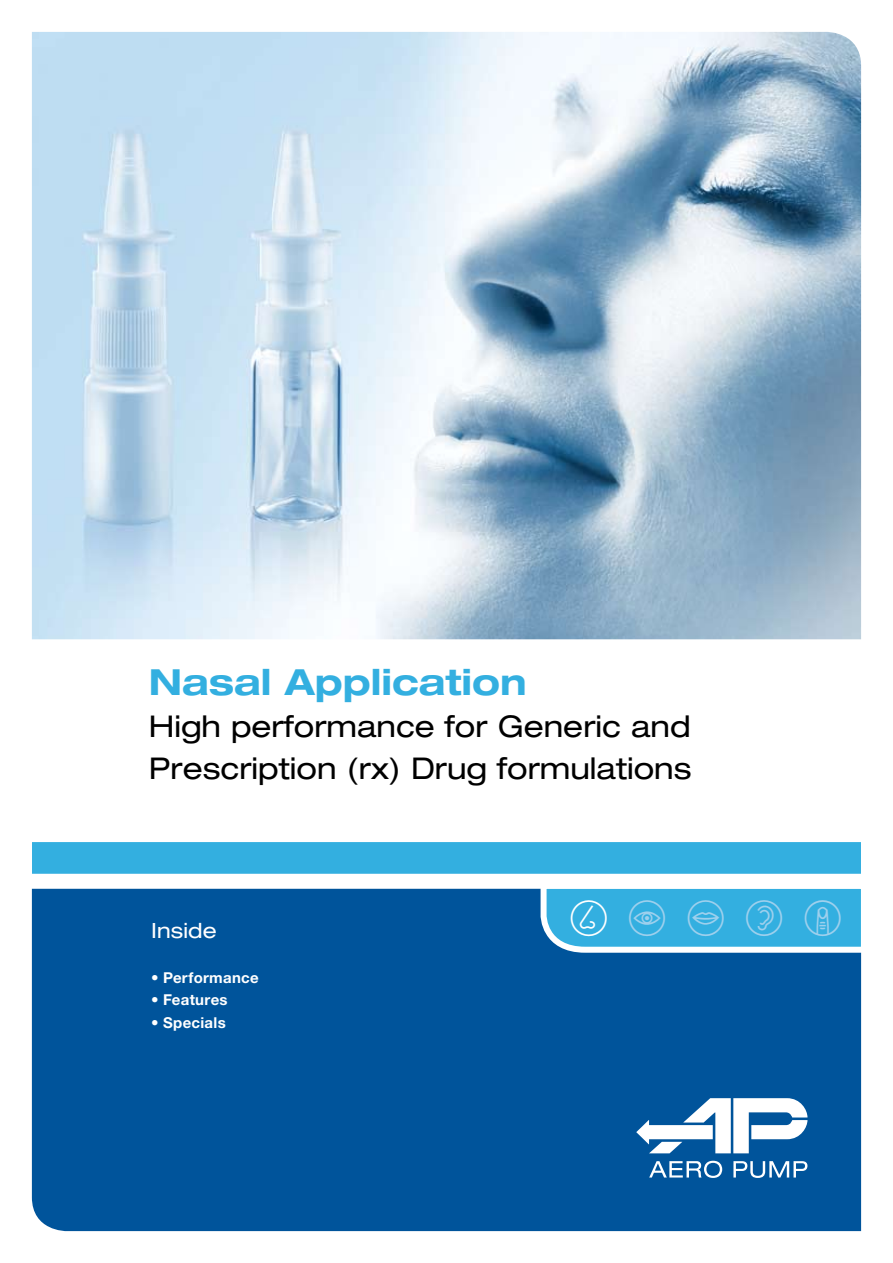
<style>
.page{position:relative;width:893px;height:1263px;background:#fff}
.page>*{position:absolute;margin:0;border:0;box-sizing:border-box;transform-origin:0 0}
.t1{font:700 expanded 36px "Helvetica Neue";color:#33afe0}
.t2{font:expanded 30px/42px "Helvetica Neue";color:#000}
.t3{font:expanded 21px "Helvetica Neue";letter-spacing:.005em;color:#fff}
.t4{font:700 15px "Helvetica Neue";letter-spacing:.02em;color:#fff}
</style>
<div class="page">
<div style="left:32px;top:889px;width:829px;height:342px;background:#00549b"></div>
<div style="left:25px;top:834px;width:843px;height:47px;background:#33afe0"></div>
<div style="left:17px;top:827px;width:859px;height:62px;border:15px solid #fff"></div>
<svg style="left:649px;top:1161px;width:73px;height:17px"></svg>
<svg style="left:733px;top:1161px;width:74px;height:17px"></svg>
<svg style="left:636px;top:1098px;width:171px;height:55px"></svg>
<img style="left:32px;top:32px;width:829px;height:607px">
<svg style="left:538px;top:880px;width:332px;height:76px"></svg>
<p class="t1" style="left:149px;top:660px;width:380px">Nasal Application</p>
<p class="t2" style="left:149px;top:705px;width:544px">High performance for Generic and<br>Prescription (rx) Drug formulations</p>
<p class="t3" style="left:151px;top:917px;width:67px">Inside</p>
<p class="t4" style="left:151px;top:968px;width:109px">• Performance</p>
<p class="t4" style="left:151px;top:990px;width:78px">• Features</p>
<p class="t4" style="left:151px;top:1013px;width:76px">• Specials</p>
</div>
